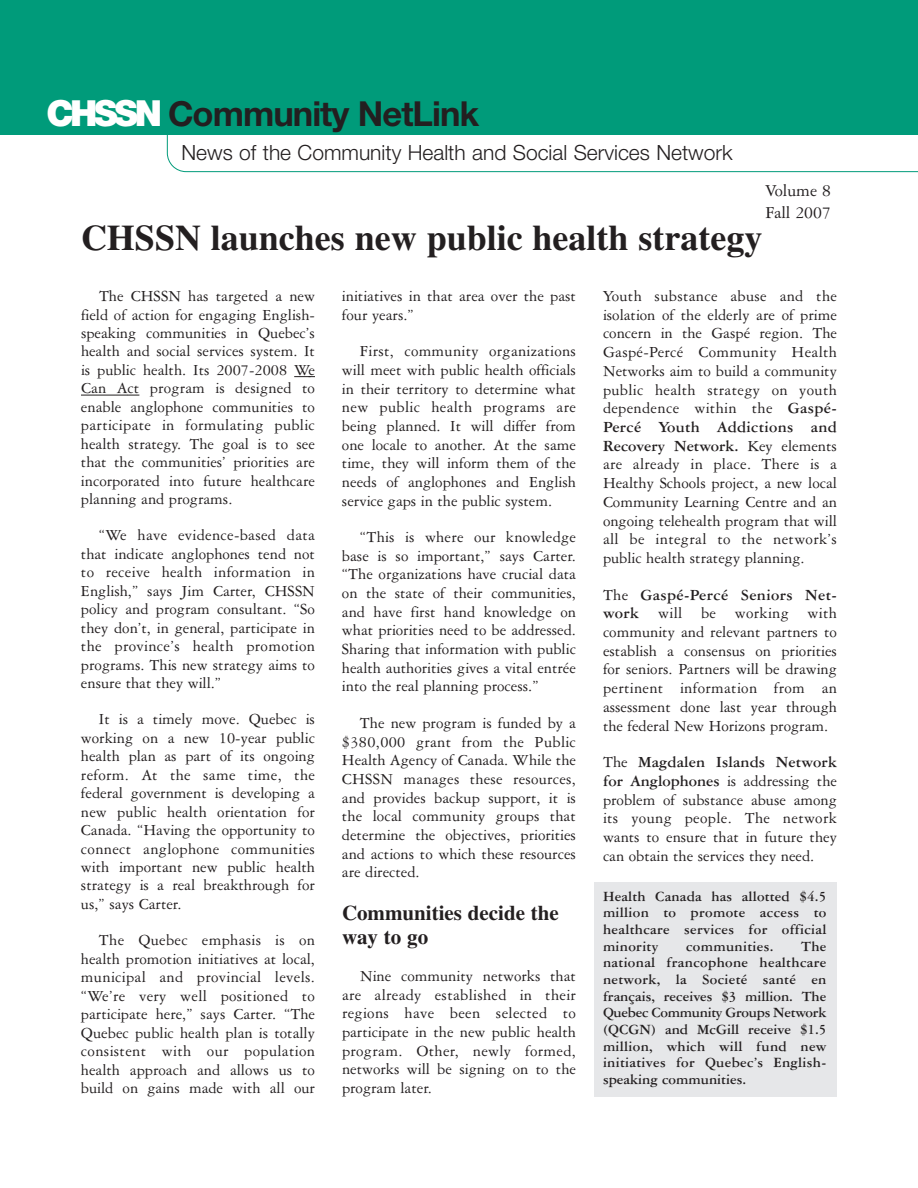
<style>
.page{position:relative;width:918px;height:1188px;background:#fff}
.page>*{position:absolute;margin:0;border:0;box-sizing:border-box;transform-origin:0 0}
.t1{font:700 36px "Times";color:#231f20}
.t2{font:700 34.5px "Helvetica Neue";letter-spacing:-.03em;color:#231f20}
.t3{font:300 21px "Helvetica Neue";color:#231f20}
.t4{font:700 21px/24.6px "Times";color:#231f20}
.t5{font:18px/21.6px "American Garamond BT";color:#231f20}
.t6{font:16.5px/18.5px "American Garamond BT";color:#231f20;text-align:justify}
.t7{font:700 15px/16.6px "American Garamond BT";letter-spacing:.02em;color:#231f20;text-align:justify}
.s1{font-weight:900;font-size:36px;color:#fff}
.s2{font-weight:700}
</style>
<div class="page">
<svg style="left:167px;top:135px;width:751px;height:37px"></svg>
<div style="left:0;top:0;width:918px;height:135px;background:#009b7a"></div>
<svg style="left:294px;top:376px;width:21px;height:1px"></svg>
<hr style="left:81px;top:395px;width:47px;height:1px;background:#231f20">
<svg style="left:127px;top:395px;width:12px;height:1px"></svg>
<div style="left:594px;top:882px;width:243px;height:215px;background:#e6e7e9"></div>
<h2 class="t2" style="left:46px;top:102px;width:434px"><span class="s1">CHSSN</span> Community NetLink</h2>
<p class="t3" style="left:182px;top:145px;width:553px">News of the Community Health and Social Services Network</p>
<p class="t5" style="left:765px;top:181px;width:67px">Volume 8<br>Fall 2007</p>
<h1 class="t1" style="left:81px;top:225px;width:683px">CHSSN launches new public health strategy</h1>
<p class="t6" style="left:81px;top:288px;width:236px;text-indent:18px">The CHSSN has targeted a new field of action for engaging English&shy;speaking communities in Quebec’s health and social services system. It is public health. Its 2007-2008 We Can Act program is designed to enable anglophone communities to participate in formulating public health strategy. The goal is to see that the communities’ priorities are incorporated into future healthcare planning and programs.</p>
<p class="t6" style="left:81px;top:527px;width:236px;text-indent:18px">“We have evidence-based data that indicate anglophones tend not to receive health information in English,” says Jim Carter, CHSSN policy and program consultant. “So they don’t, in general, participate in the province’s health promotion programs. This new strategy aims to ensure that they will.”</p>
<p class="t6" style="left:81px;top:711px;width:236px;text-indent:18px">It is a timely move. Quebec is working on a new 10-year public health plan as part of its ongoing reform. At the same time, the federal government is developing a new public health orientation for Canada. “Having the opportunity to connect anglophone communities with important new public health strategy is a real breakthrough for us,” says Carter.</p>
<p class="t6" style="left:81px;top:932px;width:236px;text-indent:18px">The Quebec emphasis is on health promotion initiatives at local, municipal and provincial levels. “We’re very well positioned to participate here,” says Carter. “The Quebec public health plan is totally consistent with our population health approach and allows us to build on gains made with all our</p>
<p class="t6" style="left:342px;top:288px;width:235px">initiatives in that area over the past four years.”</p>
<p class="t6" style="left:342px;top:343px;width:236px;text-indent:18px">First, community organizations will meet with public health officials in their territory to determine what new public health programs are being planned. It will differ from one locale to another. At the same time, they will inform them of the needs of anglophones and English service gaps in the public system.</p>
<p class="t6" style="left:342px;top:529px;width:236px;text-indent:18px">“This is where our knowledge base is so important,” says Carter. “The organizations have crucial data on the state of their communities, and have first hand knowledge on what priorities need to be addressed.<br>Sharing that information with public health authorities gives a vital entrée into the real planning process.”</p>
<p class="t6" style="left:342px;top:715px;width:236px;text-indent:18px">The new program is funded by a $380,000 grant from the Public Health Agency of Canada. While the CHSSN manages these resources, and provides backup support, it is the local community groups that determine the objectives, priorities and actions to which these resources are directed.</p>
<p class="t4" style="left:342px;top:902px;width:218px">Communities decide the way to go</p>
<p class="t6" style="left:342px;top:968px;width:236px;text-indent:18px">Nine community networks that are already established in their regions have been selected to participate in the new public health program. Other, newly formed, networks will be signing on to the program later.</p>
<p class="t6" style="left:603px;top:288px;width:236px">Youth substance abuse and the isolation of the elderly are of prime concern in the Gaspé region. The Gaspé-Percé Community Health Networks aim to build a community public health strategy on youth dependence within the <span class="s2">Gaspé-Percé Youth Addictions and Recovery Network.</span> Key elements are already in place. There is a Healthy Schools project, a new local Community Learning Centre and an ongoing telehealth program that will all be integral to the network’s public health strategy planning.</p>
<p class="t6" style="left:603px;top:586px;width:236px">The <span class="s2">Gaspé-Percé Seniors Net&shy;work</span> will be working with community and relevant partners to establish a consensus on priorities for seniors. Partners will be drawing pertinent information from an assessment done last year through the federal New Horizons program.</p>
<p class="t6" style="left:603px;top:754px;width:236px">The <span class="s2">Magdalen Islands Network for Anglophones</span> is addressing the problem of substance abuse among its young people. The network wants to ensure that in future they can obtain the services they need.</p>
<p class="t7" style="left:603px;top:889px;width:225px">Health Canada has allotted $4.5 million to promote access to healthcare services for official minority</p>
<p class="t7" style="left:603px;top:939px;width:225px;text-indent:198px">The national francophone healthcare network, la Societé santé en français, receives $3 million. The Quebec Community Groups Network (QCGN) and McGill receive $1.5 million, which will fund new initiatives for Quebec’s English&shy;speaking communities.</p>
<p class="t7" style="left:686px;top:939px;width:89px">communities.</p>
</div>
